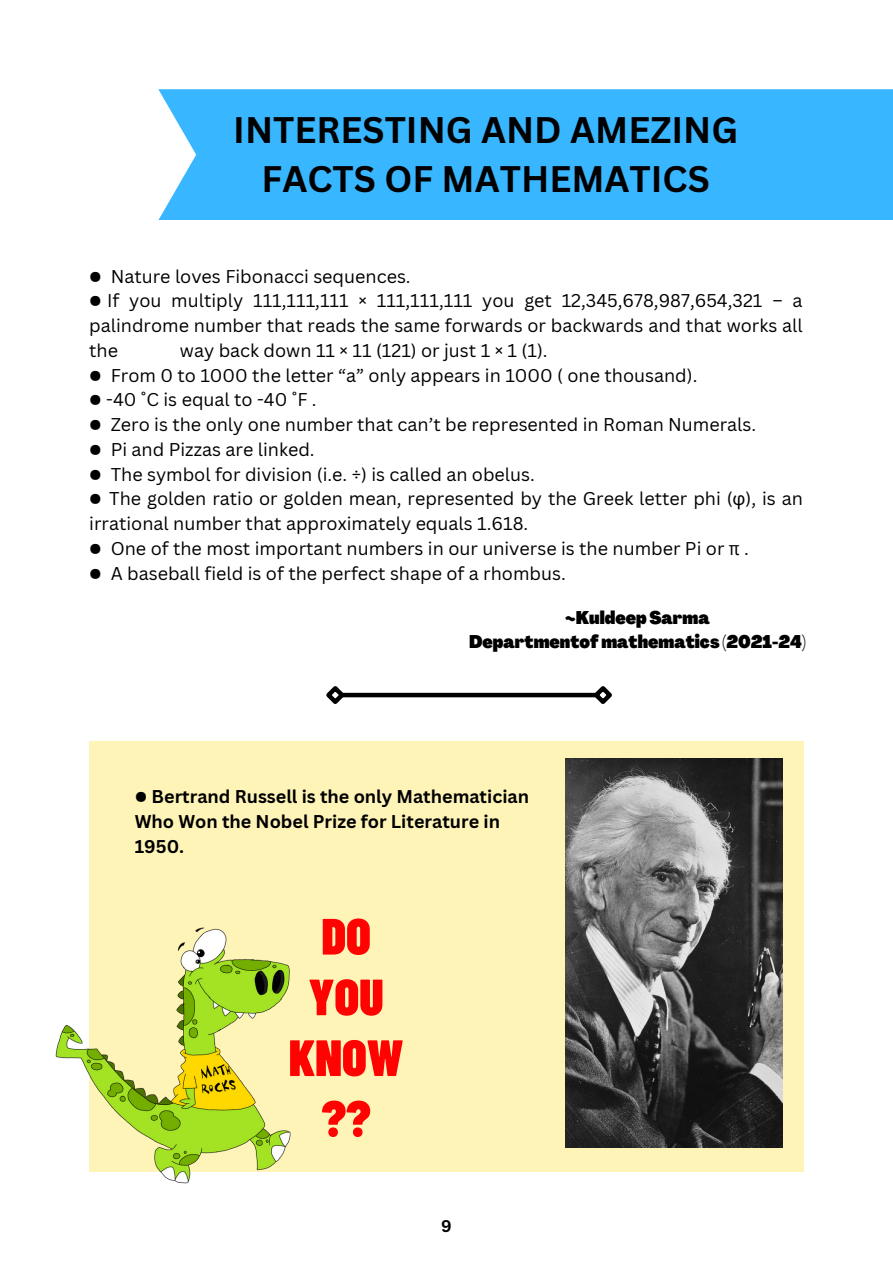
<style>
.page{position:relative;width:893px;height:1264px;background:#fff}
.page>*{position:absolute;margin:0;border:0;box-sizing:border-box;transform-origin:0 0}
.t1{font:900 51px/60.8px "Barlow Condensed";color:#ff0202;text-align:center}
.t2{font:700 36px/49.5px "Canva Sans";color:#000;text-align:center}
.t3{font:18px/24.8px "Canva Sans";color:#000;text-align:justify}
.t4{font:700 18px/24.8px "Canva Sans";color:#000}
.t5{font:900 condensed 18px/24.8px "Agrandir";color:#000;text-align:center}
.t6{font:700 16.5px "Canva Sans";color:#000}
.s1{font-family:"Noto Sans"}
</style>
<div class="page">
<div style="left:158px;top:89px;width:734px;height:131px;background:#38b6ff"></div>
<div style="left:341px;top:692px;width:256px;height:5px;background:#000"></div>
<svg style="left:326px;top:686px;width:22px;height:18px"></svg>
<svg style="left:590px;top:686px;width:22px;height:18px"></svg>
<div style="left:89px;top:741px;width:714px;height:431px;background:#fff4b8"></div>
<img style="left:55px;top:927px;width:236px;height:257px">
<img style="left:566px;top:758px;width:216px;height:389px">
<h2 class="t2" style="left:233px;top:104px;width:506px">INTERESTING AND AMEZING<br>FACTS OF MATHEMATICS</h2>
<p class="t3" style="left:89px;top:263px;width:323px">● Nature loves Fibonacci sequences.</p>
<p class="t3" style="left:89px;top:288px;width:715px">● If you multiply 111,111,111 × 111,111,111 you get 12,345,678,987,654,321 – a palindrome number that reads the same forwards or backwards and that works all the</p>
<p class="t3" style="left:180px;top:337px;width:369px">way back down 11 × 11 (121) or just 1 × 1 (1).</p>
<p class="t3" style="left:89px;top:362px;width:609px">● From 0 to 1000 the letter “a” only appears in 1000 ( one thousand).</p>
<p class="t3" style="left:89px;top:387px;width:229px">● -40 ˚C is equal to -40 ˚F .</p>
<p class="t3" style="left:89px;top:412px;width:668px">● Zero is the only one number that can’t be represented in Roman Numerals.</p>
<p class="t3" style="left:89px;top:436px;width:227px">● Pi and Pizzas are linked.</p>
<p class="t3" style="left:89px;top:461px;width:447px">● The symbol for division (i.e. ÷) is called an obelus.</p>
<p class="t3" style="left:89px;top:486px;width:715px">● The golden ratio or golden mean, represented by the Greek letter phi (<span class="s1">φ</span>), is an irrational number that approximately equals 1.618.</p>
<p class="t3" style="left:89px;top:535px;width:661px">● One of the most important numbers in our universe is the number Pi or π .</p>
<p class="t3" style="left:89px;top:560px;width:478px">● A baseball field is of the perfect shape of a rhombus.</p>
<p class="t5" style="left:469px;top:606px;width:338px">~KuldeepSarma<br>Departmentof mathematics (2021-24)</p>
<p class="t4" style="left:135px;top:784px;width:396px">● Bertrand Russell is the only Mathematician<br>Who Won the Nobel Prize for Literature in<br>1950.</p>
<h1 class="t1" style="left:289px;top:903px;width:116px">DO<br>YOU<br>KNOW ??</h1>
<p class="t6" style="left:441px;top:1214px;width:12px">9</p>
</div>
